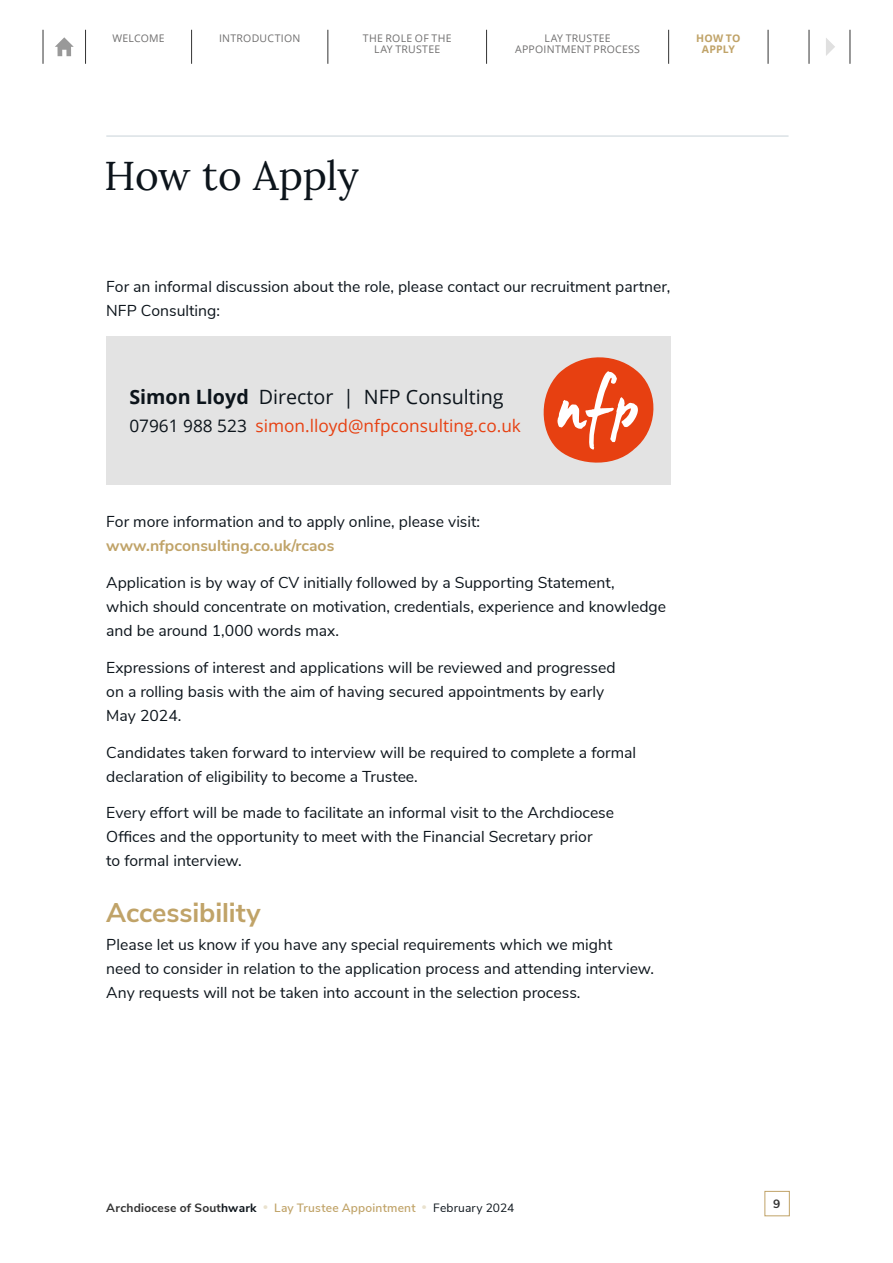
<style>
.page{position:relative;width:893px;height:1263px;background:#fff}
.page>*{position:absolute;margin:0;border:0;box-sizing:border-box;transform-origin:0 0}
.t1{font:40.5px "Lora";letter-spacing:-.01em;color:#0c141b}
.t2{font:700 27px "Nunito Sans";letter-spacing:-.005em;color:#c0a368}
.t3{font:19.65px "Open Sans";color:#0c141b}
.t4{font:17.25px "Open Sans";color:#e74011}
.t5{font:15.75px/24px "Nunito Sans";color:#0c141b}
.t6{font:700 15.75px "Nunito Sans";color:#c0a368}
.t7{font:600 12px "Nunito Sans";letter-spacing:.015em;color:#c0a368}
.t8{font:700 12px "Nunito Sans";color:#333}
.t9{font:10.5px/11.2px "Open Sans";letter-spacing:.025em;color:#706f6f;text-align:center}
.t10{font:700 10.5px/11.2px "Open Sans";letter-spacing:.02em;color:#c0a368;text-align:center}
.s1{font-weight:700}
.s2{color:#0c141b}
.s3{font-weight:700;color:#333}
.s4{font-weight:700;color:#0c141b}
.s5{font-size:10.5px;color:#eae2ce}
.s6{font-weight:400;color:#0c141b}
</style>
<div class="page">
<hr style="left:85px;top:30px;width:1px;height:34px;background:#333">
<hr style="left:43px;top:30px;width:1px;height:34px;background:#333">
<hr style="left:809px;top:30px;width:1px;height:34px;background:#333">
<hr style="left:850px;top:30px;width:1px;height:34px;background:#333">
<svg style="left:55px;top:37px;width:19px;height:19px"></svg>
<svg style="left:826px;top:38px;width:9px;height:18px"></svg>
<div style="left:764px;top:1191px;width:26px;height:25px;border:1px solid #c0a368"></div>
<hr style="left:328px;top:30px;width:1px;height:34px;background:#333">
<hr style="left:486px;top:30px;width:1px;height:34px;background:#333">
<hr style="left:668px;top:30px;width:1px;height:34px;background:#333">
<hr style="left:191px;top:30px;width:1px;height:34px;background:#333">
<hr style="left:768px;top:30px;width:1px;height:34px;background:#333">
<div style="left:106px;top:336px;width:564px;height:149px;background:#e3e3e3"></div>
<svg style="left:543px;top:357px;width:111px;height:106px"></svg>
<hr style="left:106px;top:135px;width:682px;height:2px;background:#dae1e5">
<p class="t9" style="left:113px;top:32px;width:54px">WELCOME</p>
<p class="t9" style="left:515px;top:32px;width:126px">LAY TRUSTEE<br>APPOINTMENT PROCESS</p>
<p class="t9" style="left:219px;top:32px;width:83px">INTRODUCTION</p>
<p class="t9" style="left:363px;top:32px;width:90px">THE ROLE OF THE<br>LAY TRUSTEE</p>
<p class="t10" style="left:696px;top:32px;width:46px">HOW TO<br>APPLY</p>
<h1 class="t1" style="left:104px;top:144px;width:256px">How to Apply</h1>
<p class="t5" style="left:106px;top:274px;width:566px">For an informal discussion about the role, please contact our recruitment partner,<br>NFP Consulting:</p>
<p class="t3" style="left:129px;top:383px;width:376px"><span class="s1">Simon Lloyd</span> Director | NFP Consulting</p>
<p class="t4" style="left:129px;top:414px;width:393px"><span class="s2">07961 988 523</span> simon.lloyd@nfpconsulting.co.uk</p>
<p class="t5" style="left:106px;top:509px;width:375px">For more information and to apply online, please visit:</p>
<p class="t6" style="left:106px;top:534px;width:230px">www.nfpconsulting.co.uk/rcaos</p>
<p class="t5" style="left:106px;top:570px;width:561px">Application is by way of CV initially followed by a Supporting Statement,<br>which should concentrate on motivation, credentials, experience and knowledge and be around 1,000 words max.</p>
<p class="t5" style="left:106px;top:654px;width:511px">Expressions of interest and applications will be reviewed and progressed on a rolling basis with the aim of having secured appointments by early<br>May 2024.</p>
<p class="t5" style="left:106px;top:739px;width:531px">Candidates taken forward to interview will be required to complete a formal declaration of eligibility to become a Trustee.</p>
<p class="t5" style="left:106px;top:800px;width:509px">Every effort will be made to facilitate an informal visit to the Archdiocese<br>Offices and the opportunity to meet with the Financial Secretary prior<br>to formal interview.</p>
<h2 class="t2" style="left:106px;top:893px;width:156px">Accessibility</h2>
<p class="t5" style="left:106px;top:932px;width:549px">Please let us know if you have any special requirements which we might<br>need to consider in relation to the application process and attending interview.<br>Any requests will not be taken into account in the selection process.</p>
<p class="t7" style="left:106px;top:1199px;width:410px"><span class="s3">Archdiocese of Sout</span><span class="s4">hwark</span> <span class="s5">•</span> Lay Trustee Appointment <span class="s5">•</span> <span class="s6">February 2024</span></p>
<p class="t8" style="left:773px;top:1195px;width:9px">9</p>
</div>
